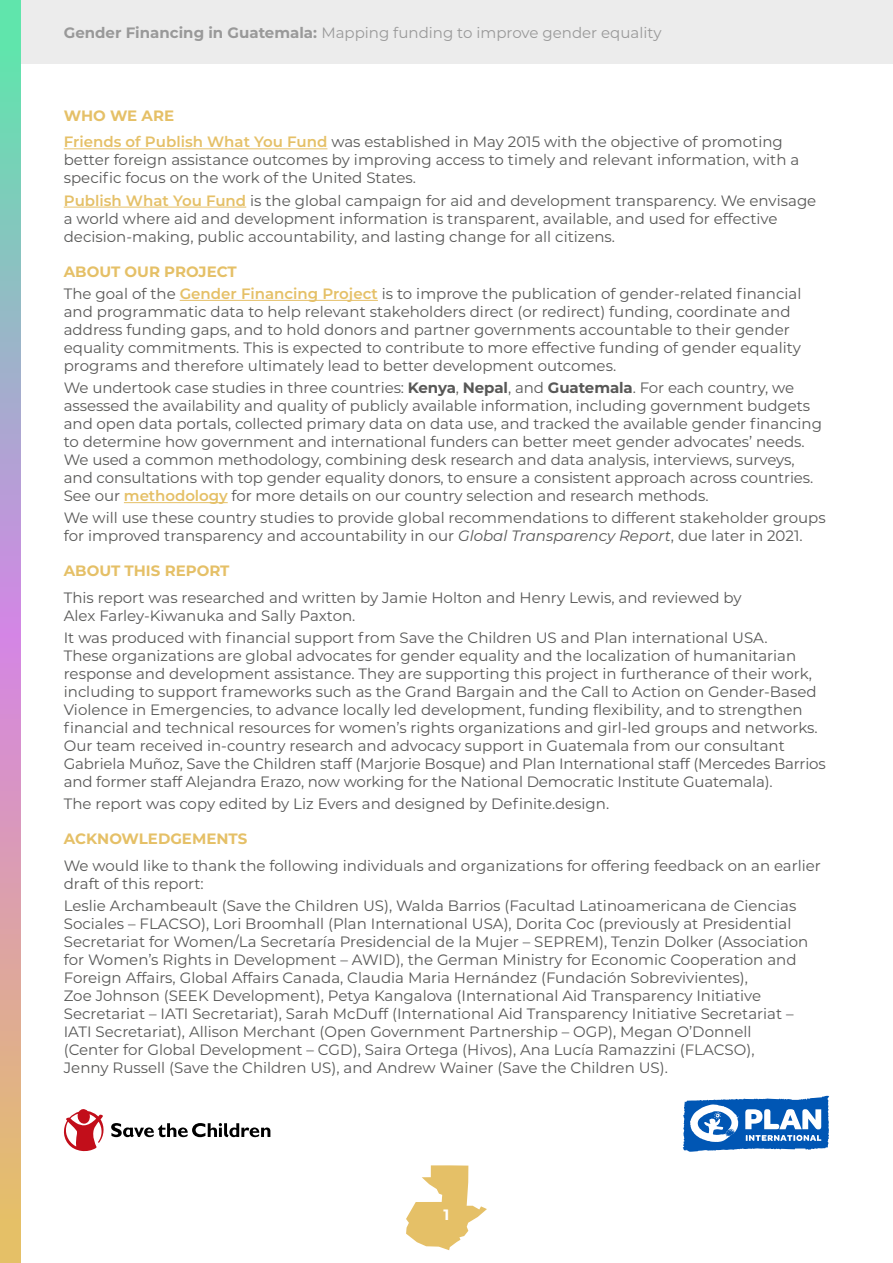
<style>
.page{position:relative;width:893px;height:1263px;background:#fff}
.page>*{position:absolute;margin:0;border:0;box-sizing:border-box;transform-origin:0 0}
.Body_Text{font:15px/18px "Montserrat";color:#585857}
.Body_Last_Para_6afte{font:15px/18px "Montserrat";color:#585857}
.t1{font:15px "Montserrat";color:#999}
.Header_3{font:700 15px "Montserrat";color:#e5c067}
.t2{font:700 15px "Montserrat";color:#fff}
.s1{font-weight:700}
.s2{font-weight:600;color:#e5c067}
.s3{font-style:italic}
</style>
<div class="page">
<svg style="left:406px;top:1165px;width:81px;height:85px"></svg>
<div style="left:0;top:0;width:893px;height:64px;background:#ececec"></div>
<svg style="left:0;top:0;width:21px;height:1263px;background:#b9aeb4"></svg>
<hr style="left:64px;top:148px;width:263px;height:1px;background:#e5c067">
<hr style="left:64px;top:207px;width:182px;height:1px;background:#e5c067">
<hr style="left:180px;top:300px;width:198px;height:1px;background:#e5c067">
<hr style="left:124px;top:502px;width:104px;height:1px;background:#e5c067">
<svg style="left:64px;top:1109px;width:40px;height:42px"></svg>
<svg style="left:111px;top:1123px;width:159px;height:14px"></svg>
<svg style="left:683px;top:1096px;width:146px;height:56px"></svg>
<p class="t1" style="left:64px;top:22px;width:599px"><span class="s1">Gender Financing in Guatemala:</span> Mapping funding to improve gender equality</p>
<p class="Header_3" style="left:64px;top:105px;width:112px">WHO WE ARE</p>
<p class="Body_Text" style="left:64px;top:132px;width:737px"><span class="s2">Friends of Publish What You Fund</span> was established in May 2015 with the objective of promoting better foreign assistance outcomes by improving access to timely and relevant information, with a specific focus on the work of the United States.</p>
<p class="Body_Text" style="left:64px;top:191px;width:754px"><span class="s2">Publish What You Fund</span> is the global campaign for aid and development transparency. We envisage a world where aid and development information is transparent, available, and used for effective decision-making, public accountability, and lasting change for all citizens.</p>
<p class="Header_3" style="left:64px;top:260px;width:175px">ABOUT OUR PROJECT</p>
<p class="Body_Text" style="left:64px;top:284px;width:739px">The goal of the <span class="s2">Gender Financing Project</span> is to improve the publication of gender-related financial and programmatic data to help relevant stakeholders direct (or redirect) funding, coordinate and address funding gaps, and to hold donors and partner governments accountable to their gender equality commitments. This is expected to contribute to more effective funding of gender equality programs and therefore ultimately lead to better development outcomes.</p>
<p class="Body_Text" style="left:64px;top:378px;width:760px">We undertook case studies in three countries: <span class="s1">Kenya</span>, <span class="s1">Nepal</span>, and <span class="s1">Guatemala</span>. For each country, we assessed the availability and quality of publicly available information, including government budgets and open data portals, collected primary data on data use, and tracked the available gender financing to determine how government and international funders can better meet gender advocates’ needs.<br>We used a common methodology, combining desk research and data analysis, interviews, surveys, and consultations with top gender equality donors, to ensure a consistent approach across countries.<br>See our <span class="s2">methodology</span> for more details on our country selection and research methods.</p>
<p class="Body_Last_Para_6afte" style="left:64px;top:508px;width:763px">We will use these country studies to provide global recommendations to different stakeholder groups for improved transparency and accountability in our <span class="s3">Global Transparency Report</span>, due later in 2021.</p>
<p class="Header_3" style="left:64px;top:560px;width:167px">ABOUT THIS REPORT</p>
<p class="Body_Text" style="left:64px;top:588px;width:679px">This report was researched and written by Jamie Holton and Henry Lewis, and reviewed by<br>Alex Farley-Kiwanuka and Sally Paxton.</p>
<p class="Body_Text" style="left:64px;top:628px;width:763px">It was produced with financial support from Save the Children US and Plan international USA.<br>These organizations are global advocates for gender equality and the localization of humanitarian response and development assistance. They are supporting this project in furtherance of their work, including to support frameworks such as the Grand Bargain and the Call to Action on Gender-Based Violence in Emergencies, to advance locally led development, funding flexibility, and to strengthen financial and technical resources for women’s rights organizations and girl-led groups and networks.<br>Our team received in-country research and advocacy support in Guatemala from our consultant Gabriela Muñoz, Save the Children staff (Marjorie Bosque) and Plan International staff (Mercedes Barrios and former staff Alejandra Erazo, now working for the National Democratic Institute Guatemala).</p>
<p class="Body_Last_Para_6afte" style="left:64px;top:795px;width:547px">The report was copy edited by Liz Evers and designed by Definite.design.</p>
<p class="Header_3" style="left:64px;top:828px;width:185px">ACKNOWLEDGEMENTS</p>
<p class="Body_Text" style="left:64px;top:856px;width:758px">We would like to thank the following individuals and organizations for offering feedback on an earlier draft of this report:</p>
<p class="Body_Text" style="left:64px;top:896px;width:746px">Leslie Archambeault (Save the Children US), Walda Barrios (Facultad Latinoamericana de Ciencias Sociales – FLACSO), Lori Broomhall (Plan International USA), Dorita Coc (previously at Presidential Secretariat for Women/La Secretaría Presidencial de la Mujer – SEPREM), Tenzin Dolker (Association for Women’s Rights in Development – AWID), the German Ministry for Economic Cooperation and Foreign Affairs, Global Affairs Canada, Claudia Maria Hernández (Fundación Sobrevivientes),<br>Zoe Johnson (SEEK Development), Petya Kangalova (International Aid Transparency Initiative Secretariat – IATI Secretariat), Sarah McDuff (International Aid Transparency Initiative Secretariat – IATI Secretariat), Allison Merchant (Open Government Partnership – OGP), Megan O’Donnell (Center for Global Development – CGD), Saira Ortega (Hivos), Ana Lucía Ramazzini (FLACSO),<br>Jenny Russell (Save the Children US), and Andrew Wainer (Save the Children US).</p>
<p class="t2" style="left:444px;top:1204px;width:7px">1</p>
</div>
